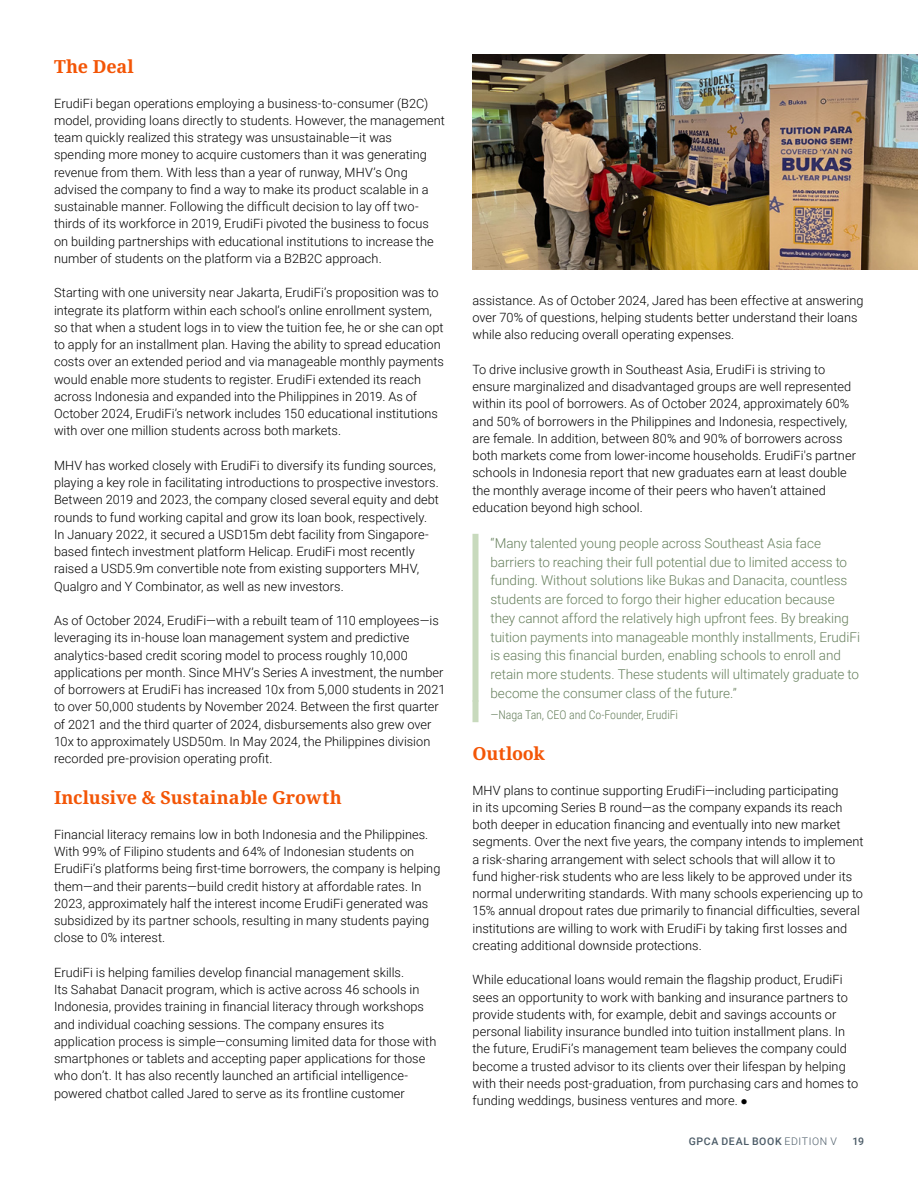
<style>
.page{position:relative;width:918px;height:1188px;background:#fff}
.page>*{position:absolute;margin:0;border:0;box-sizing:border-box;transform-origin:0 0}
.Body_Header{font:700 18px "Noto Serif";color:#f35506}
.Pull_Quote{font:300 13.5px/18.8px "Roboto";letter-spacing:-.005em;color:#67805d}
.Body_Text{font:300 12.75px/17.2px "Roboto";color:#000}
.Pull_Quote_Attribution{font:300 12px "Roboto Condensed";letter-spacing:-.005em;color:#67805d}
.t1{font:500 10.5px "Roboto";letter-spacing:.06em;color:#4a5a66}
.s1{font-weight:300}
</style>
<div class="page">
<div style="left:472px;top:534px;width:6px;height:168px;background:#c8dabd"></div>
<div style="left:472px;top:700px;width:6px;height:22px;background:#c8dabd"></div>
<img style="left:472px;top:54px;width:446px;height:216px">
<p class="Body_Header" style="left:54px;top:54px;width:81px">The Deal</p>
<p class="Body_Text" style="left:54px;top:94px;width:393px">ErudiFi began operations employing a business-to-consumer (B2C) model, providing loans directly to students. However, the management team quickly realized this strategy was unsustainable—it was spending more money to acquire customers than it was generating revenue from them. With less than a year of runway, MHV’s Ong advised the company to find a way to make its product scalable in a sustainable manner. Following the difficult decision to lay off two&shy;thirds of its workforce in 2019, ErudiFi pivoted the business to focus on building partnerships with educational institutions to increase the number of students on the platform via a B2B2C approach.</p>
<p class="Body_Text" style="left:54px;top:284px;width:391px">Starting with one university near Jakarta, ErudiFi’s proposition was to integrate its platform within each school’s online enrollment system, so that when a student logs in to view the tuition fee, he or she can opt to apply for an installment plan. Having the ability to spread education costs over an extended period and via manageable monthly payments would enable more students to register. ErudiFi extended its reach across Indonesia and expanded into the Philippines in 2019. As of October 2024, ErudiFi’s network includes 150 educational institutions with over one million students across both markets.</p>
<p class="Body_Text" style="left:54px;top:456px;width:387px">MHV has worked closely with ErudiFi to diversify its funding sources, playing a key role in facilitating introductions to prospective investors.<br>Between 2019 and 2023, the company closed several equity and debt rounds to fund working capital and grow its loan book, respectively.<br>In January 2022, it secured a USD15m debt facility from Singapore&shy;based fintech investment platform Helicap. ErudiFi most recently raised a USD5.9m convertible note from existing supporters MHV, Qualgro and Y Combinator, as well as new investors.</p>
<p class="Body_Text" style="left:54px;top:612px;width:393px">As of October 2024, ErudiFi—with a rebuilt team of 110 employees—is leveraging its in-house loan management system and predictive analytics-based credit scoring model to process roughly 10,000 applications per month. Since MHV’s Series A investment, the number of borrowers at ErudiFi has increased 10x from 5,000 students in 2021 to over 50,000 students by November 2024. Between the first quarter of 2021 and the third quarter of 2024, disbursements also grew over 10x to approximately USD50m. In May 2024, the Philippines division recorded pre-provision operating profit.</p>
<p class="Body_Header" style="left:54px;top:785px;width:289px">Inclusive &amp; Sustainable Growth</p>
<p class="Body_Text" style="left:54px;top:825px;width:388px">Financial literacy remains low in both Indonesia and the Philippines.<br>With 99% of Filipino students and 64% of Indonesian students on ErudiFi’s platforms being first-time borrowers, the company is helping them—and their parents—build credit history at affordable rates. In 2023, approximately half the interest income ErudiFi generated was subsidized by its partner schools, resulting in many students paying close to 0% interest.</p>
<p class="Body_Text" style="left:54px;top:963px;width:384px">ErudiFi is helping families develop financial management skills.<br>Its Sahabat Danacit program, which is active across 46 schools in Indonesia, provides training in financial literacy through workshops and individual coaching sessions. The company ensures its application process is simple—consuming limited data for those with smartphones or tablets and accepting paper applications for those who don’t. It has also recently launched an artificial intelligence&shy;powered chatbot called Jared to serve as its frontline customer</p>
<p class="Body_Text" style="left:472px;top:291px;width:392px">assistance. As of October 2024, Jared has been effective at answering over 70% of questions, helping students better understand their loans while also reducing overall operating expenses.</p>
<p class="Body_Text" style="left:472px;top:360px;width:385px">To drive inclusive growth in Southeast Asia, ErudiFi is striving to ensure marginalized and disadvantaged groups are well represented within its pool of borrowers. As of October 2024, approximately 60% and 50% of borrowers in the Philippines and Indonesia, respectively, are female. In addition, between 80% and 90% of borrowers across both markets come from lower-income households. ErudiFi's partner schools in Indonesia report that new graduates earn at least double the monthly average income of their peers who haven’t attained education beyond high school.</p>
<p class="Pull_Quote" style="left:490px;top:533px;width:371px">“Many talented young people across Southeast Asia face barriers to reaching their full potential due to limited access to funding. Without solutions like Bukas and Danacita, countless students are forced to forgo their higher education because they cannot afford the relatively high upfront fees. By breaking tuition payments into manageable monthly installments, ErudiFi is easing this financial burden, enabling schools to enroll and retain more students. These students will ultimately graduate to become the consumer class of the future.”</p>
<p class="Pull_Quote_Attribution" style="left:490px;top:706px;width:189px">—Naga Tan, CEO and Co-Founder, ErudiFi</p>
<p class="Body_Header" style="left:472px;top:741px;width:74px">Outlook</p>
<p class="Body_Text" style="left:472px;top:781px;width:393px">MHV plans to continue supporting ErudiFi—including participating<br>in its upcoming Series B round—as the company expands its reach both deeper in education financing and eventually into new market segments. Over the next five years, the company intends to implement a risk-sharing arrangement with select schools that will allow it to fund higher-risk students who are less likely to be approved under its normal underwriting standards. With many schools experiencing up to 15% annual dropout rates due primarily to financial difficulties, several institutions are willing to work with ErudiFi by taking first losses and creating additional downside protections.</p>
<p class="Body_Text" style="left:472px;top:971px;width:387px">While educational loans would remain the flagship product, ErudiFi sees an opportunity to work with banking and insurance partners to provide students with, for example, debit and savings accounts or personal liability insurance bundled into tuition installment plans. In the future, ErudiFi’s management team believes the company could become a trusted advisor to its clients over their lifespan by helping with their needs post-graduation, from purchasing cars and homes to funding weddings, business ventures and more. ●</p>
<p class="t1" style="left:689px;top:1134px;width:150px">GPCA DEAL BOOK <span class="s1">EDITION V</span></p>
<p class="t1" style="left:852px;top:1134px;width:13px">19</p>
</div>
